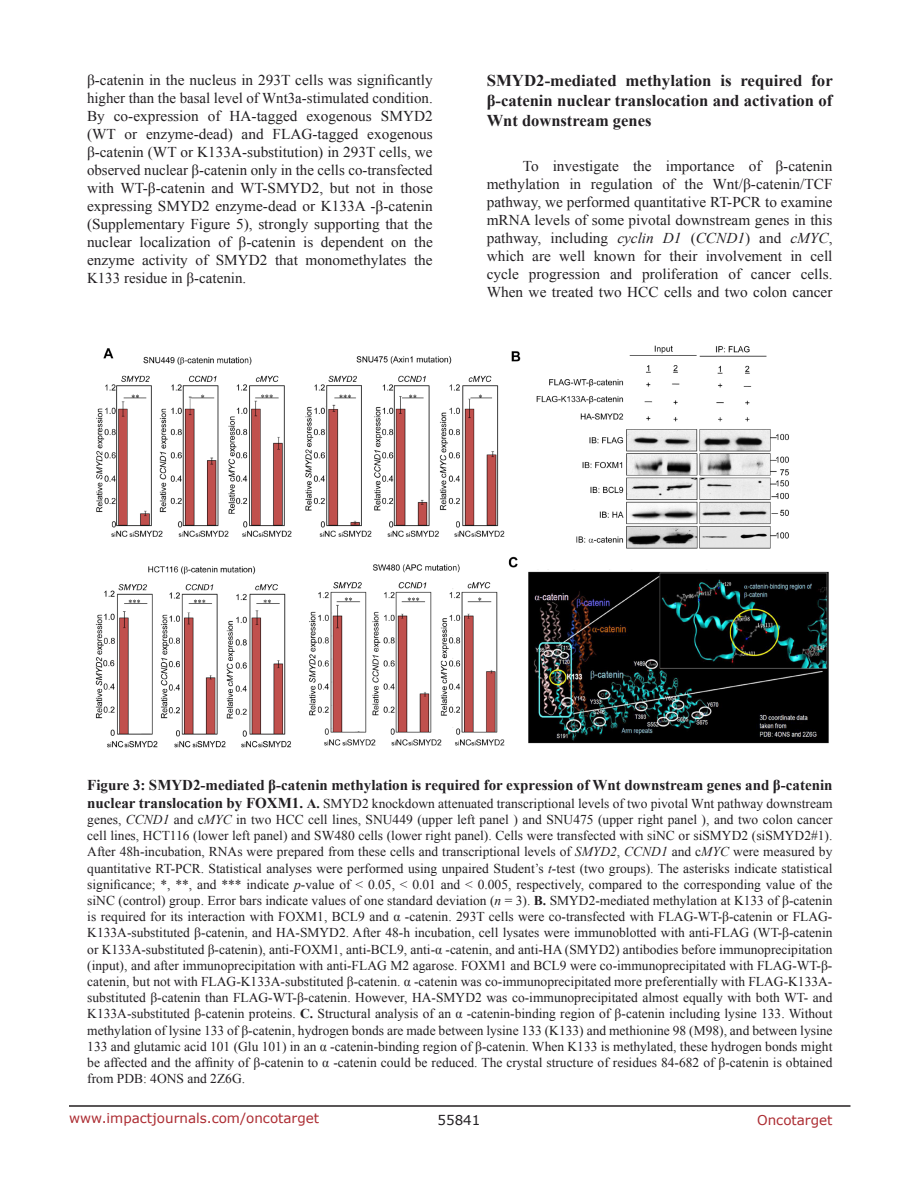
<style>
.page{position:relative;width:918px;height:1188px;background:#fff}
.page>*{position:absolute;margin:0;border:0;box-sizing:border-box;transform-origin:0 0}
.SubHeading{font:700 16.5px/19.8px "Times New Roman";color:#221f22;text-align:justify}
.BodyText{font:15px/18px "Times New Roman";color:#221f22;text-align:justify}
.FigureText{font:700 15px "Times New Roman";color:#221f22}
.FigureText-2{font:13.5px/16.2px "Times New Roman";color:#221f22;text-align:justify}
.t1{font:13.5px "Verdana";color:#ac2b31}
.t2{font:13.5px "Verdana";color:#221f22}
.s1{font-style:italic}
.s2{font-weight:700;font-size:15px}
.s3{font-weight:700}
</style>
<div class="page">
<hr style="left:69px;top:1105px;width:781px;height:2px;background:#231f20">
<img style="left:95px;top:345px;width:734px;height:403px">
<p class="BodyText" style="left:87px;top:71px;width:347px">β-catenin in the nucleus in 293T cells was significantly higher than the basal level of Wnt3a-stimulated condition.<br>By co-expression of HA-tagged exogenous SMYD2 (WT or enzyme-dead) and FLAG-tagged exogenous β-catenin (WT or K133A-substitution) in 293T cells, we observed nuclear β-catenin only in the cells co-transfected with WT-β-catenin and WT-SMYD2, but not in those expressing SMYD2 enzyme-dead or K133A -β-catenin (Supplementary Figure 5), strongly supporting that the nuclear localization of β-catenin is dependent on the enzyme activity of SMYD2 that monomethylates the K133 residue in β-catenin.</p>
<p class="SubHeading" style="left:487px;top:70px;width:348px">SMYD2-mediated methylation is required for β-catenin nuclear translocation and activation of Wnt downstream genes</p>
<p class="BodyText" style="left:487px;top:157px;width:347px;text-indent:36px">To investigate the importance of β-catenin methylation in regulation of the Wnt/β-catenin/TCF pathway, we performed quantitative RT-PCR to examine mRNA levels of some pivotal downstream genes in this pathway, including <span class="s1">cyclin D1</span> (<span class="s1">CCND1</span>) and <span class="s1">cMYC</span>, which are well known for their involvement in cell cycle progression and proliferation of cancer cells.<br>When we treated two HCC cells and two colon cancer</p>
<p class="FigureText" style="left:87px;top:774px;width:747px">Figure 3: SMYD2-mediated β-catenin methylation is required for expression of Wnt downstream genes and β-catenin</p>
<p class="FigureText-2" style="left:87px;top:795px;width:747px"><span class="s2">nuclear translocation by FOXM1.</span> <span class="s3">A.</span> SMYD2 knockdown attenuated transcriptional levels of two pivotal Wnt pathway downstream genes, <span class="s1">CCND1</span> and c<span class="s1">MYC</span> in two HCC cell lines, SNU449 (upper left panel ) and SNU475 (upper right panel ), and two colon cancer cell lines, HCT116 (lower left panel) and SW480 cells (lower right panel). Cells were transfected with siNC or siSMYD2 (siSMYD2#1).<br>After 48h-incubation, RNAs were prepared from these cells and transcriptional levels of <span class="s1">SMYD2</span>, <span class="s1">CCND1</span> and c<span class="s1">MYC</span> were measured by quantitative RT-PCR. Statistical analyses were performed using unpaired Student’s <span class="s1">t</span>-test (two groups). The asterisks indicate statistical significance; *, **, and *** indicate <span class="s1">p</span>-value of &lt; 0.05, &lt; 0.01 and &lt; 0.005, respectively, compared to the corresponding value of the siNC (control) group. Error bars indicate values of one standard deviation (<span class="s1">n</span> = 3). <span class="s3">B.</span> SMYD2-mediated methylation at K133 of β-catenin is required for its interaction with FOXM1, BCL9 and α -catenin. 293T cells were co-transfected with FLAG-WT-β-catenin or FLAG-K133A-substituted β-catenin, and HA-SMYD2. After 48-h incubation, cell lysates were immunoblotted with anti-FLAG (WT-β-catenin or K133A-substituted β-catenin), anti-FOXM1, anti-BCL9, anti-α -catenin, and anti-HA (SMYD2) antibodies before immunoprecipitation (input), and after immunoprecipitation with anti-FLAG M2 agarose. FOXM1 and BCL9 were co-immunoprecipitated with FLAG-WT-β&shy;catenin, but not with FLAG-K133A-substituted β-catenin. α -catenin was co-immunoprecipitated more preferentially with FLAG-K133A&shy;substituted β-catenin than FLAG-WT-β-catenin. However, HA-SMYD2 was co-immunoprecipitated almost equally with both WT- and K133A-substituted β-catenin proteins. <span class="s3">C.</span> Structural analysis of an α -catenin-binding region of β-catenin including lysine 133. Without methylation of lysine 133 of β-catenin, hydrogen bonds are made between lysine 133 (K133) and methionine 98 (M98), and between lysine 133 and glutamic acid 101 (Glu 101) in an α -catenin-binding region of β-catenin. When K133 is methylated, these hydrogen bonds might be affected and the affinity of β-catenin to α -catenin could be reduced. The crystal structure of residues 84-682 of β-catenin is obtained from PDB: 4ONS and 2Z6G.</p>
<p class="t1" style="left:69px;top:1109px;width:252px">www.impactjournals.com/oncotarget</p>
<p class="t2" style="left:438px;top:1111px;width:44px">55841</p>
<p class="t1" style="left:757px;top:1111px;width:77px">Oncotarget</p>
</div>
